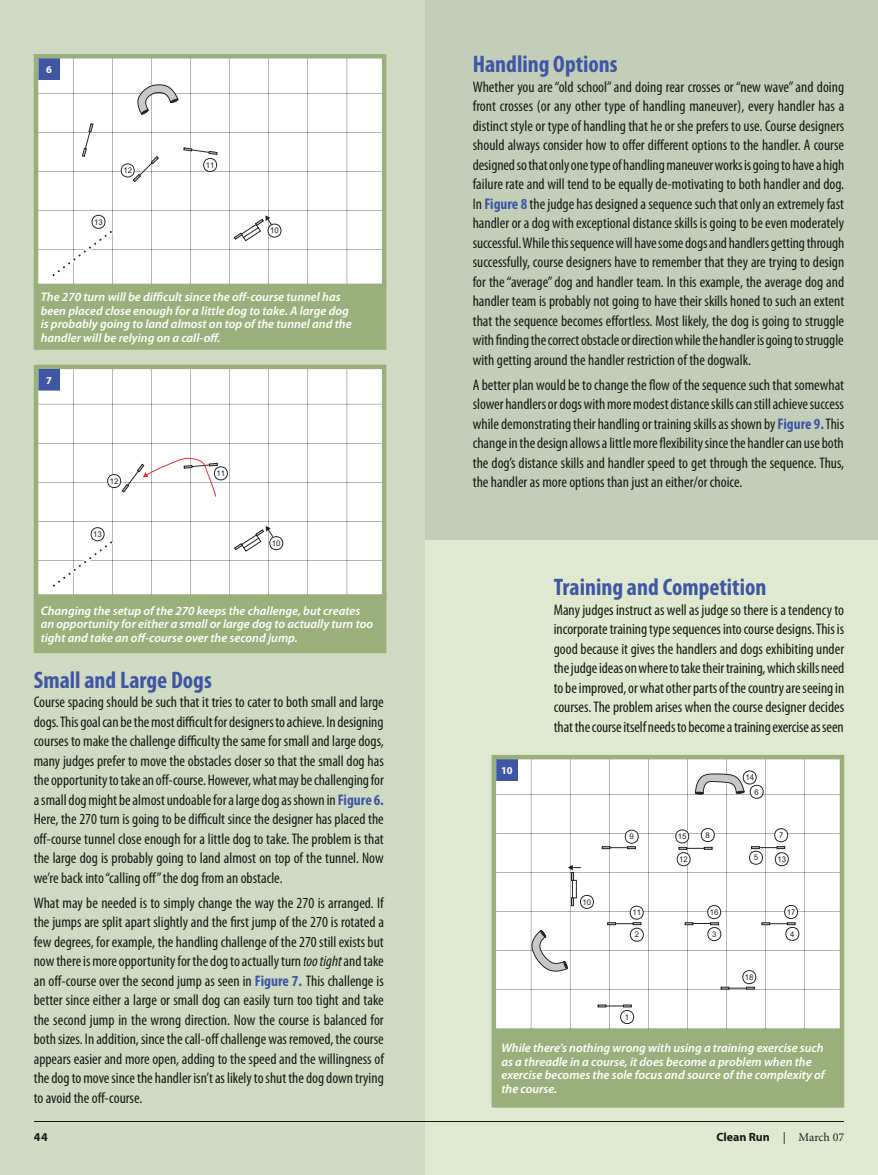
<style>
.page{position:relative;width:878px;height:1175px;background:#fff}
.page>*{position:absolute;margin:0;border:0;box-sizing:border-box;transform-origin:0 0}
.t1{font:700 condensed 24px "Myriad Pro";color:#3f56a5}
.t2{font:condensed 15.3px/19.5px "Myriad Pro";color:#181b15;text-align:justify}
.t3{font:italic 600 12.3px/13.5px "Myriad Pro";color:#fff}
.t4{font:700 12px "Myriad";color:#181b15}
.t5{font:700 10.5px "Myriad";color:#fff}
.t6{font:7.8px "Arial";letter-spacing:-.005em;color:#231f20}
.s1{font-weight:700;color:#3f56a5}
.s2{font-style:italic}
.s3{font-family:"Minion Pro";font-weight:400}
.s4{font-family:"Minion";font-weight:400}
</style>
<div class="page">
<div style="left:425px;top:476px;width:453px;height:698px;background:#dee9cf"></div>
<div style="left:0;top:0;width:425px;height:1174px;background:#cfdac2"></div>
<div style="left:425px;top:0;width:453px;height:540px;background:#c2ceb7"></div>
<hr style="left:425px;top:1120px;width:419px;height:1px;background:#181b15">
<hr style="left:34px;top:1120px;width:391px;height:1px;background:#181b15">
<svg style="left:34px;top:54px;width:352px;height:230px;fill:#fff"></svg>
<svg style="left:38px;top:58px;width:22px;height:22px"></svg>
<svg style="left:34px;top:364px;width:352px;height:230px;fill:#fff"></svg>
<svg style="left:38px;top:369px;width:22px;height:21px"></svg>
<div style="left:34px;top:284px;width:352px;height:66px;background:#9ab07c"></div>
<div style="left:34px;top:594px;width:352px;height:59px;background:#9ab07c"></div>
<svg style="left:491px;top:755px;width:353px;height:352px;fill:#fff"></svg>
<svg style="left:496px;top:759px;width:22px;height:22px"></svg>
<svg style="left:494px;top:828px;width:349px;height:279px"></svg>
<p class="t5" style="left:46px;top:64px;width:7px">6</p>
<p class="t6" style="left:94px;top:217px;width:10px">13</p>
<p class="t6" style="left:123px;top:165px;width:10px">12</p>
<p class="t6" style="left:206px;top:160px;width:10px">11</p>
<p class="t6" style="left:270px;top:225px;width:10px">10</p>
<p class="t3" style="left:41px;top:290px;width:312px">The 270 turn will be difficult since the off-course tunnel has been placed close enough for a little dog to take. A large dog is probably going to land almost on top of the tunnel and the handler will be relying on a call-off.</p>
<p class="t5" style="left:46px;top:375px;width:7px">7</p>
<p class="t6" style="left:110px;top:476px;width:10px">12</p>
<p class="t6" style="left:93px;top:529px;width:10px">13</p>
<p class="t6" style="left:216px;top:468px;width:10px">11</p>
<p class="t6" style="left:272px;top:538px;width:10px">10</p>
<p class="t3" style="left:41px;top:604px;width:334px">Changing the setup of the 270 keeps the challenge, but creates an opportunity for either a small or large dog to actually turn too tight and take an off-course over the second jump.</p>
<h1 class="t1" style="left:34px;top:666px;width:179px">Small and Large Dogs</h1>
<p class="t2" style="left:34px;top:692px;width:352px">Course spacing should be such that it tries to cater to both small and large dogs. This goal can be the most difficult for designers to achieve. In designing courses to make the challenge difficulty the same for small and large dogs, many judges prefer to move the obstacles closer so that the small dog has the opportunity to take an off-course. However, what may be challenging for a small dog might be almost undoable for a large dog as shown in <span class="s1">Figure 6.<br></span>Here, the 270 turn is going to be difficult since the designer has placed the off-course tunnel close enough for a little dog to take. The problem is that the large dog is probably going to land almost on top of the tunnel. Now we’re back into “calling off” the dog from an obstacle.</p>
<p class="t2" style="left:34px;top:893px;width:351px">What may be needed is to simply change the way the 270 is arranged. If the jumps are split apart slightly and the first jump of the 270 is rotated a few degrees, for example, the handling challenge of the 270 still exists but now there is more opportunity for the dog to actually turn <span class="s2">too tight</span> and take an off-course over the second jump as seen in <span class="s1">Figure 7.</span> This challenge is better since either a large or small dog can easily turn too tight and take the second jump in the wrong direction. Now the course is balanced for both sizes. In addition, since the call-off challenge was removed, the course appears easier and more open, adding to the speed and the willingness of the dog to move since the handler isn’t as likely to shut the dog down trying to avoid the off-course.</p>
<h1 class="t1" style="left:472px;top:51px;width:146px">Handling Options</h1>
<p class="t2" style="left:472px;top:77px;width:373px">Whether you are “old school” and doing rear crosses or “new wave” and doing front crosses (or any other type of handling maneuver), every handler has a distinct style or type of handling that he or she prefers to use. Course designers should always consider how to offer different options to the handler. A course designed so that only one type of handling maneuver works is going to have a high failure rate and will tend to be equally de-motivating to both handler and dog.<br>In <span class="s1">Figure 8</span> the judge has designed a sequence such that only an extremely fast handler or a dog with exceptional distance skills is going to be even moderately successful. While this sequence will have some dogs and handlers getting through successfully, course designers have to remember that they are trying to design for the “average” dog and handler team. In this example, the average dog and handler team is probably not going to have their skills honed to such an extent that the sequence becomes effortless. Most likely, the dog is going to struggle with finding the correct obstacle or direction while the handler is going to struggle with getting around the handler restriction of the dogwalk.</p>
<p class="t2" style="left:472px;top:375px;width:373px">A better plan would be to change the flow of the sequence such that somewhat slower handlers or dogs with more modest distance skills can still achieve success while demonstrating their handling or training skills as shown by <span class="s1">Figure 9.</span> This change in the design allows a little more flexibility since the handler can use both the dog’s distance skills and handler speed to get through the sequence. Thus, the handler as more options than just an either/or choice.</p>
<p class="t5" style="left:501px;top:765px;width:13px">10</p>
<h1 class="t1" style="left:554px;top:574px;width:214px">Training and Competition</h1>
<p class="t2" style="left:554px;top:600px;width:292px">Many judges instruct as well as judge so there is a tendency to incorporate training type sequences into course designs. This is good because it gives the handlers and dogs exhibiting under the judge ideas on where to take their training, which skills need to be improved, or what other parts of the country are seeing in courses. The problem arises when the course designer decides that the course itself needs to become a training exercise as seen</p>
<p class="t6" style="left:745px;top:772px;width:10px">14</p>
<p class="t6" style="left:754px;top:786px;width:6px">6</p>
<p class="t6" style="left:629px;top:831px;width:6px">9</p>
<p class="t6" style="left:705px;top:830px;width:6px">8</p>
<p class="t6" style="left:779px;top:830px;width:6px">7</p>
<p class="t6" style="left:678px;top:831px;width:10px">15</p>
<p class="t6" style="left:582px;top:896px;width:10px">10</p>
<p class="t6" style="left:632px;top:907px;width:10px">11</p>
<p class="t6" style="left:753px;top:852px;width:6px">5</p>
<p class="t6" style="left:679px;top:854px;width:10px">12</p>
<p class="t6" style="left:777px;top:854px;width:10px">13</p>
<p class="t6" style="left:709px;top:907px;width:10px">16</p>
<p class="t6" style="left:786px;top:906px;width:10px">17</p>
<p class="t6" style="left:634px;top:929px;width:6px">2</p>
<p class="t6" style="left:712px;top:929px;width:6px">3</p>
<p class="t6" style="left:790px;top:928px;width:6px">4</p>
<p class="t6" style="left:625px;top:1011px;width:6px">1</p>
<p class="t6" style="left:744px;top:972px;width:10px">18</p>
<p class="t3" style="left:501px;top:1041px;width:325px">While there’s nothing wrong with using a training exercise such as a threadle in a course, it does become a problem when the exercise becomes the sole focus and source of the complexity of the course.</p>
<p class="t4" style="left:34px;top:1131px;width:16px">44</p>
<p class="t4" style="left:716px;top:1131px;width:129px">Clean Run <span class="s3">|</span> <span class="s4">March 07</span></p>
</div>
